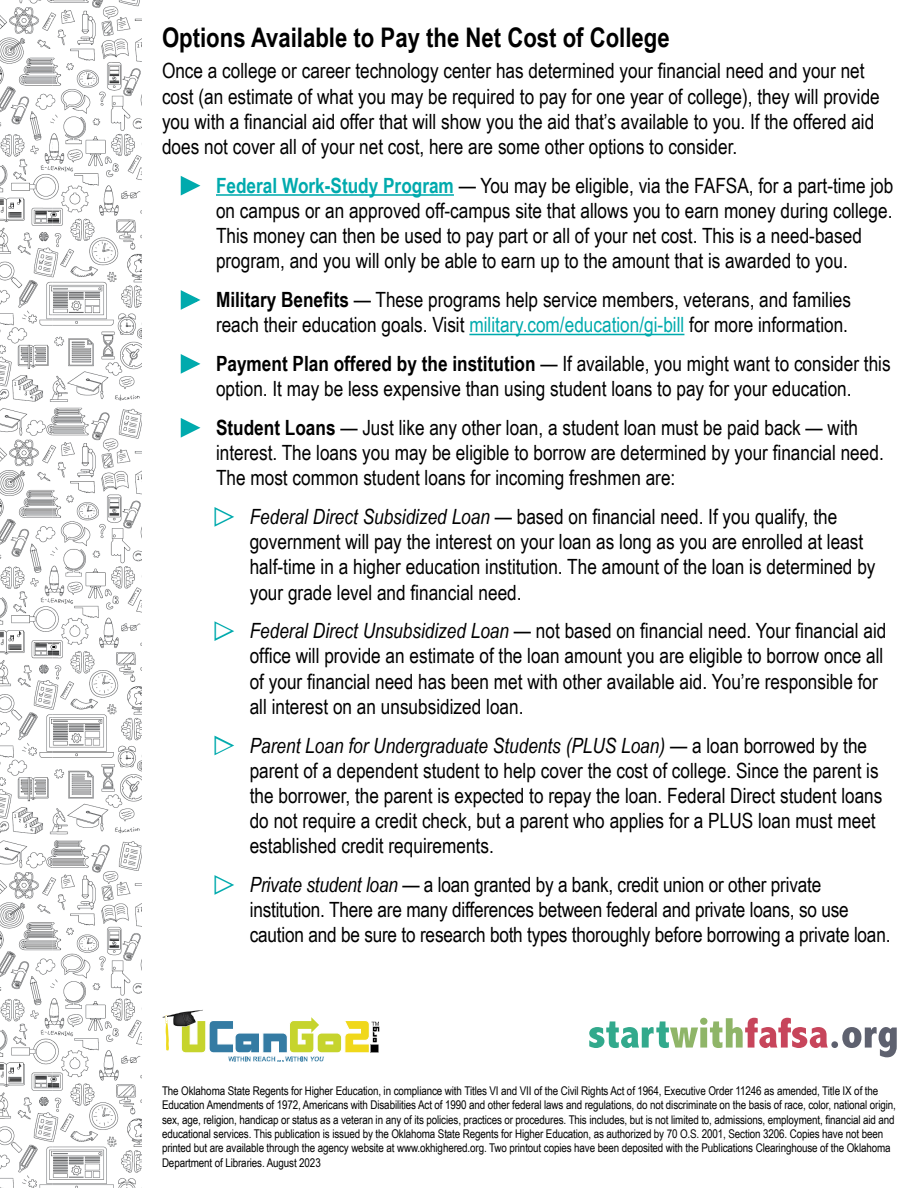
<style>
.page{position:relative;width:918px;height:1188px;background:#fff}
.page>*{position:absolute;margin:0;border:0;box-sizing:border-box;transform-origin:0 0}
.H2_page2{font:700 27px "Arial Narrow";color:#000}
.t1{font:21px/25.2px "Arial Narrow";color:#000}
.t2{font:12px/14.4px "Arial Narrow";letter-spacing:-.01em;color:#000}
.s1{font-weight:700;color:#00aaad}
.s2{font-weight:700}
.s3{color:#00aaad}
.s4{font-style:italic}
</style>
<div class="page">
<img style="left:0;top:0;width:141px;height:1188px">
<hr style="left:216px;top:194px;width:238px;height:2px;background:#00aaad">
<hr style="left:469px;top:334px;width:215px;height:1px;background:#00aaad">
<svg style="left:162px;top:1010px;width:218px;height:52px"></svg>
<svg style="left:589px;top:1018px;width:308px;height:39px"></svg>
<h2 class="H2_page2" style="left:162px;top:17px;width:509px">Options Available to Pay the Net Cost of College</h2>
<p class="t1" style="left:162px;top:58px;width:719px">Once a college or career technology center has determined your financial need and your net cost (an estimate of what you may be required to pay for one year of college), they will provide you with a financial aid offer that will show you the aid that’s available to you. If the offered aid does not cover all of your net cost, here are some other options to consider.</p>
<p class="t1" style="left:216px;top:172px;width:679px"><span class="s1">Federal Work-Study Program</span> — You may be eligible, via the FAFSA, for a part-time job on campus or an approved off-campus site that allows you to earn money during college.<br>This money can then be used to pay part or all of your net cost. This is a need-based program, and you will only be able to earn up to the amount that is awarded to you.</p>
<p class="t1" style="left:216px;top:286px;width:637px"><span class="s2">Military Benefits</span> — These programs help service members, veterans, and families reach their education goals. Visit <span class="s3">military.com/education/gi-bill</span> for more information.</p>
<p class="t1" style="left:216px;top:350px;width:676px"><span class="s2">Payment Plan offered by the institution</span> — If available, you might want to consider this option. It may be less expensive than using student loans to pay for your education.</p>
<p class="t1" style="left:216px;top:414px;width:669px"><span class="s2">Student Loans</span> — Just like any other loan, a student loan must be paid back — with interest. The loans you may be eligible to borrow are determined by your financial need.<br>The most common student loans for incoming freshmen are:</p>
<p class="t1" style="left:250px;top:503px;width:627px"><span class="s4">Federal Direct Subsidized Loan</span> — based on financial need. If you qualify, the government will pay the interest on your loan as long as you are enrolled at least half-time in a higher education institution. The amount of the loan is determined by your grade level and financial need.</p>
<p class="t1" style="left:250px;top:617px;width:638px"><span class="s4">Federal Direct Unsubsidized Loan</span> — not based on financial need. Your financial aid office will provide an estimate of the loan amount you are eligible to borrow once all of your financial need has been met with other available aid. You’re responsible for all interest on an unsubsidized loan.</p>
<p class="t1" style="left:250px;top:732px;width:634px"><span class="s4">Parent Loan for Undergraduate Students (PLUS Loan)</span> — a loan borrowed by the parent of a dependent student to help cover the cost of college. Since the parent is the borrower, the parent is expected to repay the loan. Federal Direct student loans do not require a credit check, but a parent who applies for a PLUS loan must meet established credit requirements.</p>
<p class="t1" style="left:250px;top:871px;width:642px"><span class="s4">Private student loan</span> — a loan granted by a bank, credit union or other private institution. There are many differences between federal and private loans, so use caution and be sure to research both types thoroughly before borrowing a private loan.</p>
<p class="t2" style="left:162px;top:1083px;width:735px">The Oklahoma State Regents for Higher Education, in compliance with Titles VI and VII of the Civil Rights Act of 1964, Executive Order 11246 as amended, Title IX of the Education Amendments of 1972, Americans with Disabilities Act of 1990 and other federal laws and regulations, do not discriminate on the basis of race, color, national origin, sex, age, religion, handicap or status as a veteran in any of its policies, practices or procedures. This includes, but is not limited to, admissions, employment, financial aid and educational services. This publication is issued by the Oklahoma State Regents for Higher Education, as authorized by 70 O.S. 2001, Section 3206. Copies have not been printed but are available through the agency website at www.okhighered.org. Two printout copies have been deposited with the Publications Clearinghouse of the Oklahoma Department of Libraries. August 2023</p>
</div>
